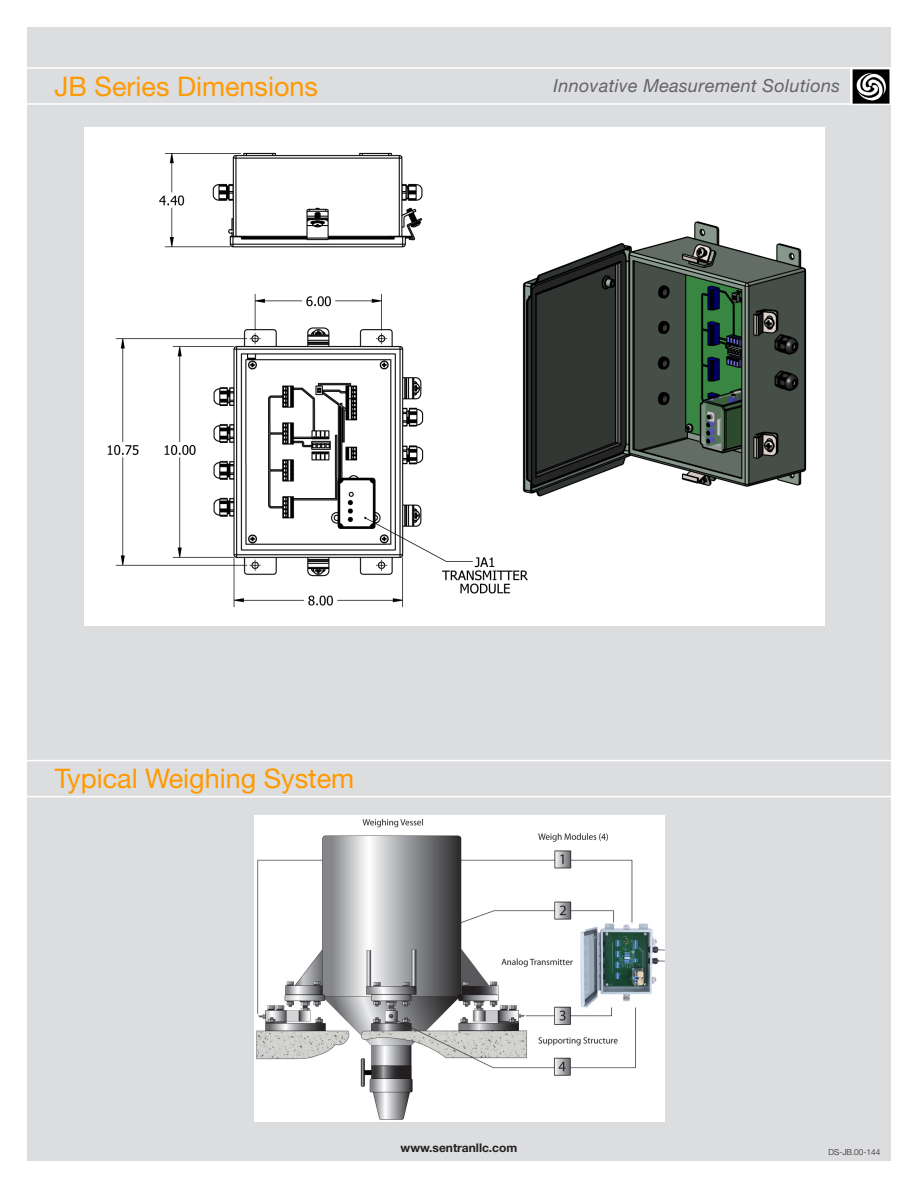
<style>
.page{position:relative;width:918px;height:1188px;background:#fff}
.page>*{position:absolute;margin:0;border:0;box-sizing:border-box;transform-origin:0 0}
.t1{font:27px "Helvetica Neue LT Std";color:#f90}
.t2{font:italic 18px "Helvetica Neue LT Std";letter-spacing:.02em;color:#636366}
.t3{font:700 12px "Helvetica Neue LT Std";color:#231f20}
.t4{font:300 8.25px "Helvetica Neue LT Std";color:#231f20}
</style>
<div class="page">
<div style="left:27px;top:27px;width:864px;height:1134px;background:#dcdddf"></div>
<hr style="left:21px;top:67px;width:875px;height:2px;background:#fff">
<hr style="left:21px;top:103px;width:875px;height:2px;background:#fff">
<div style="left:851px;top:67px;width:45px;height:38px;background:#fff"></div>
<img style="left:852px;top:69px;width:38px;height:35px">
<img style="left:85px;top:128px;width:739px;height:498px">
<hr style="left:21px;top:760px;width:897px;height:1px;background:#fff">
<hr style="left:21px;top:796px;width:897px;height:1px;background:#fff">
<img style="left:254px;top:816px;width:410px;height:305px">
<p class="t1" style="left:55px;top:70px;width:265px">JB Series Dimensions</p>
<p class="t2" style="left:554px;top:75px;width:288px">Innovative Measurement Solutions</p>
<p class="t1" style="left:55px;top:763px;width:301px">Typical Weighing System</p>
<p class="t3" style="left:401px;top:1140px;width:118px">www.sentranllc.com</p>
<p class="t4" style="left:829px;top:1147px;width:53px">DS-JB.00-144</p>
</div>
